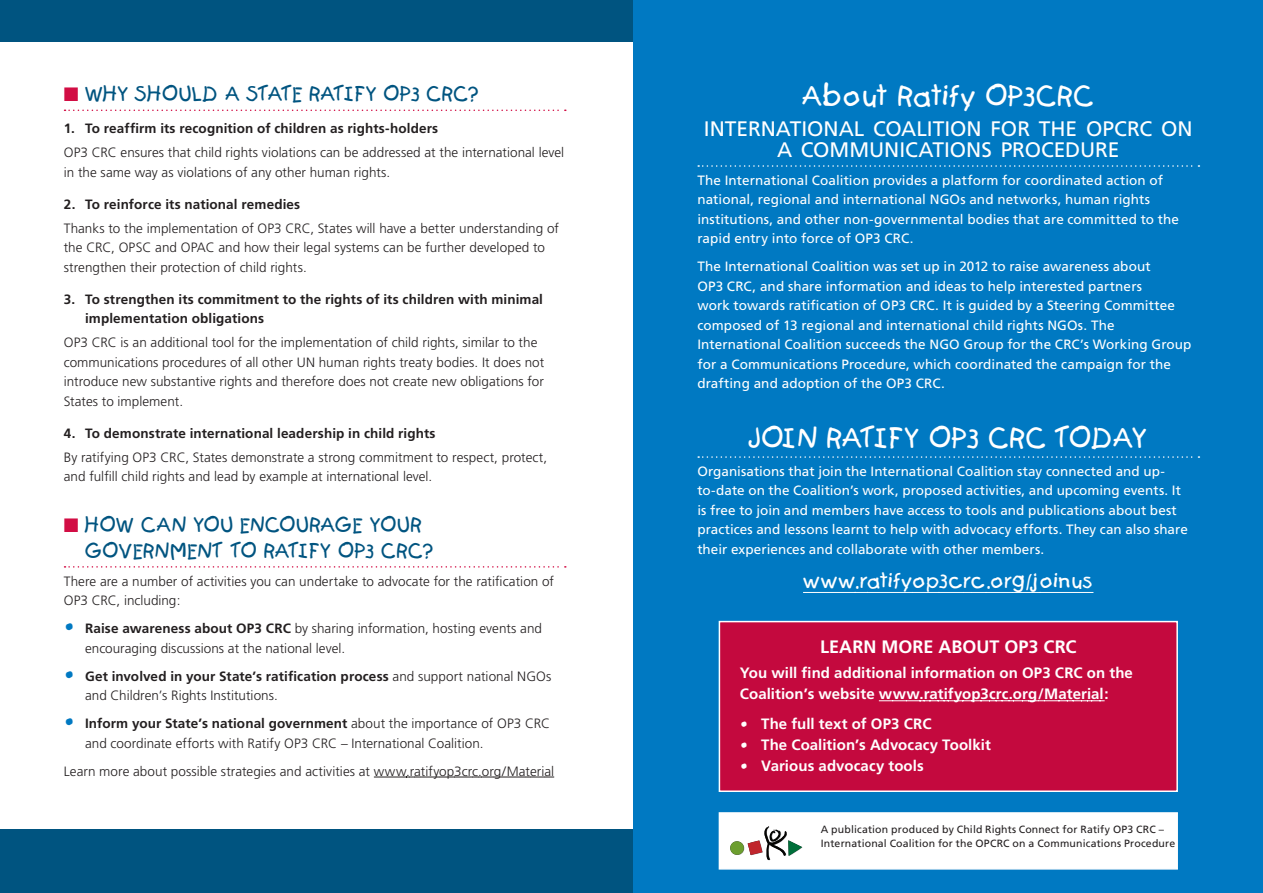
<style>
.page{position:relative;width:1263px;height:893px;background:#fff}
.page>*{position:absolute;margin:0;border:0;box-sizing:border-box;transform-origin:0 0}
.head_B_back_page{font:27px "Kids";letter-spacing:-.02em;color:#fff}
.head_B_back_page-2{font:27px "Kids";color:#fff}
.head_D_back_page{font:21px/21px "Frutiger";color:#fff;text-align:center}
.head_B{font:19.5px/25.5px "Kids";letter-spacing:-.015em;color:#005480}
.body{font:19.5px "Kids";letter-spacing:.005em;color:#fff}
.intro{font:700 18px "Frutiger";color:#fff}
.intro-2{font:700 15px/21px "Frutiger";letter-spacing:.005em;color:#fff}
.body-2{font:300 13.5px/19.5px "Frutiger";color:#231f20}
.body-3{font:13.5px/19.5px "Frutiger";letter-spacing:.005em;color:#fff}
.body-4{font:700 13.5px/19.5px "Frutiger";letter-spacing:.01em;color:#231f20}
.body-5{font:10.5px/13.5px "Frutiger";letter-spacing:.015em;color:#231f20}
.s1{color:#d20d44}
.s2{font-weight:700}
.s3{font-family:"Kids";font-weight:400;font-size:19.5px;color:#0079c2}
.s4{font-family:"Kids";font-weight:400}
</style>
<div class="page">
<div style="left:0;top:0;width:634px;height:42px;background:#005480"></div>
<div style="left:0;top:829px;width:634px;height:64px;background:#005480"></div>
<svg style="left:65px;top:110px;width:501px;height:1px"></svg>
<svg style="left:65px;top:566px;width:501px;height:2px"></svg>
<hr style="left:374px;top:777px;width:180px;height:1px;background:#231f20">
<div style="left:634px;top:0;width:629px;height:893px;background:#0079c2"></div>
<div style="left:719px;top:812px;width:459px;height:58px;background:#fff;border:2px solid #fff"></div>
<div style="left:719px;top:621px;width:459px;height:171px;background:#c4093e;border:2px solid #fff"></div>
<svg style="left:698px;top:165px;width:501px;height:2px"></svg>
<svg style="left:698px;top:456px;width:501px;height:2px"></svg>
<hr style="left:803px;top:592px;width:290px;height:1px;background:#fff">
<hr style="left:879px;top:700px;width:226px;height:1px;background:#fff">
<svg style="left:748px;top:840px;width:14px;height:15px"></svg>
<svg style="left:730px;top:841px;width:15px;height:14px"></svg>
<svg style="left:764px;top:826px;width:38px;height:34px"></svg>
<p class="head_B" style="left:64px;top:81px;width:416px"><span class="s1">■</span> WHY SHOULD A STATE RATIFY OP3 CRC?</p>
<p class="body-2" style="left:64px;top:117px;width:502px;line-height:23.7px"><span class="s2">1. To reaffirm its recognition of children as rights-holders<br></span>OP3 CRC ensures that child rights violations can be addressed at the international level</p>
<p class="body-2" style="left:64px;top:162px;width:328px">in the same way as violations of any other human rights.</p>
<p class="body-2" style="left:64px;top:192px;width:497px;line-height:23.7px"><span class="s2">2. To reinforce its national remedies<br></span>Thanks to the implementation of OP3 CRC, States will have a better understanding of</p>
<p class="body-2" style="left:64px;top:238px;width:483px">the CRC, OPSC and OPAC and how their legal systems can be further developed to strengthen their protection of child rights.</p>
<p class="body-4" style="left:85px;top:289px;width:459px;text-indent:-21px">3. To strengthen its commitment to the rights of its children with minimal implementation obligations</p>
<p class="body-2" style="left:64px;top:333px;width:482px">OP3 CRC is an additional tool for the implementation of child rights, similar to the communications procedures of all other UN human rights treaty bodies. It does not introduce new substantive rights and therefore does not create new obligations for States to implement.</p>
<p class="body-2" style="left:64px;top:421px;width:485px;line-height:23.7px"><span class="s2">4. To demonstrate international leadership in child rights<br></span>By ratifying OP3 CRC, States demonstrate a strong commitment to respect, protect,</p>
<p class="body-2" style="left:64px;top:467px;width:370px">and fulfill child rights and lead by example at international level.</p>
<p class="head_B" style="left:85px;top:512px;width:349px;text-indent:-21px"><span class="s1">■</span> HOW CAN YOU ENCOURAGE YOUR<br>GOVERNMENT TO RATIFY OP3 CRC?</p>
<p class="body-2" style="left:64px;top:571px;width:492px">There are a number of activities you can undertake to advocate for the ratification of<br>OP3 CRC, including:</p>
<p class="body-2" style="left:85px;top:619px;width:458px;text-indent:-21px"><span class="s3">•</span> <span class="s2">Raise awareness about OP3 CRC</span> by sharing information, hosting events and encouraging discussions at the national level.</p>
<p class="body-2" style="left:85px;top:666px;width:468px;text-indent:-21px"><span class="s3">•</span> <span class="s2">Get involved in your State’s ratification process</span> and support national NGOs and Children’s Rights Institutions.</p>
<p class="body-2" style="left:85px;top:714px;width:467px;text-indent:-21px"><span class="s3">•</span> <span class="s2">Inform your State’s national government</span> about the importance of OP3 CRC and coordinate efforts with Ratify OP3 CRC – International Coalition.</p>
<p class="body-2" style="left:64px;top:761px;width:492px">Learn more about possible strategies and activities at www.ratifyop3crc.org/Material</p>
<p class="head_B_back_page-2" style="left:802px;top:80px;width:295px">About Ratify OP3CRC</p>
<p class="head_D_back_page" style="left:704px;top:118px;width:490px">INTERNATIONAL COALITION FOR THE OPCRC ON<br>A COMMUNICATIONS PROCEDURE</p>
<p class="body-3" style="left:697px;top:170px;width:483px">The International Coalition provides a platform for coordinated action of national, regional and international NGOs and networks, human rights institutions, and other non-governmental bodies that are committed to the rapid entry into force of OP3 CRC.</p>
<p class="body-3" style="left:697px;top:257px;width:496px">The International Coalition was set up in 2012 to raise awareness about<br>OP3 CRC, and share information and ideas to help interested partners<br>work towards ratification of OP3 CRC. It is guided by a Steering Committee composed of 13 regional and international child rights NGOs. The International Coalition succeeds the NGO Group for the CRC’s Working Group for a Communications Procedure, which coordinated the campaign for the drafting and adoption of the OP3 CRC.</p>
<p class="head_B_back_page" style="left:749px;top:421px;width:400px">JOIN RATIFY OP3 CRC TODAY</p>
<p class="body-3" style="left:697px;top:461px;width:492px">Organisations that join the International Coalition stay connected and up&shy;to-date on the Coalition’s work, proposed activities, and upcoming events. It is free to join and members have access to tools and publications about best practices and lessons learnt to help with advocacy efforts. They can also share their experiences and collaborate with other members.</p>
<p class="body" style="left:803px;top:569px;width:292px">www.ratifyop3crc.org/joinus</p>
<p class="intro" style="left:820px;top:636px;width:258px">LEARN MORE ABOUT OP3 CRC</p>
<p class="intro-2" style="left:740px;top:662px;width:394px">You will find additional information on OP3 CRC on the<br>Coalition’s website www.ratifyop3crc.org/Material:</p>
<p class="intro-2" style="left:740px;top:713px;width:193px"><span class="s4">•</span> The full text of OP3 CRC</p>
<p class="intro-2" style="left:740px;top:734px;width:252px"><span class="s4">•</span> The Coalition’s Advocacy Toolkit</p>
<p class="intro-2" style="left:740px;top:755px;width:185px"><span class="s4">•</span> Various advocacy tools</p>
<p class="body-5" style="left:821px;top:823px;width:356px">A publication produced by Child Rights Connect for Ratify OP3 CRC –<br>International Coalition for the OPCRC on a Communications Procedure</p>
</div>
